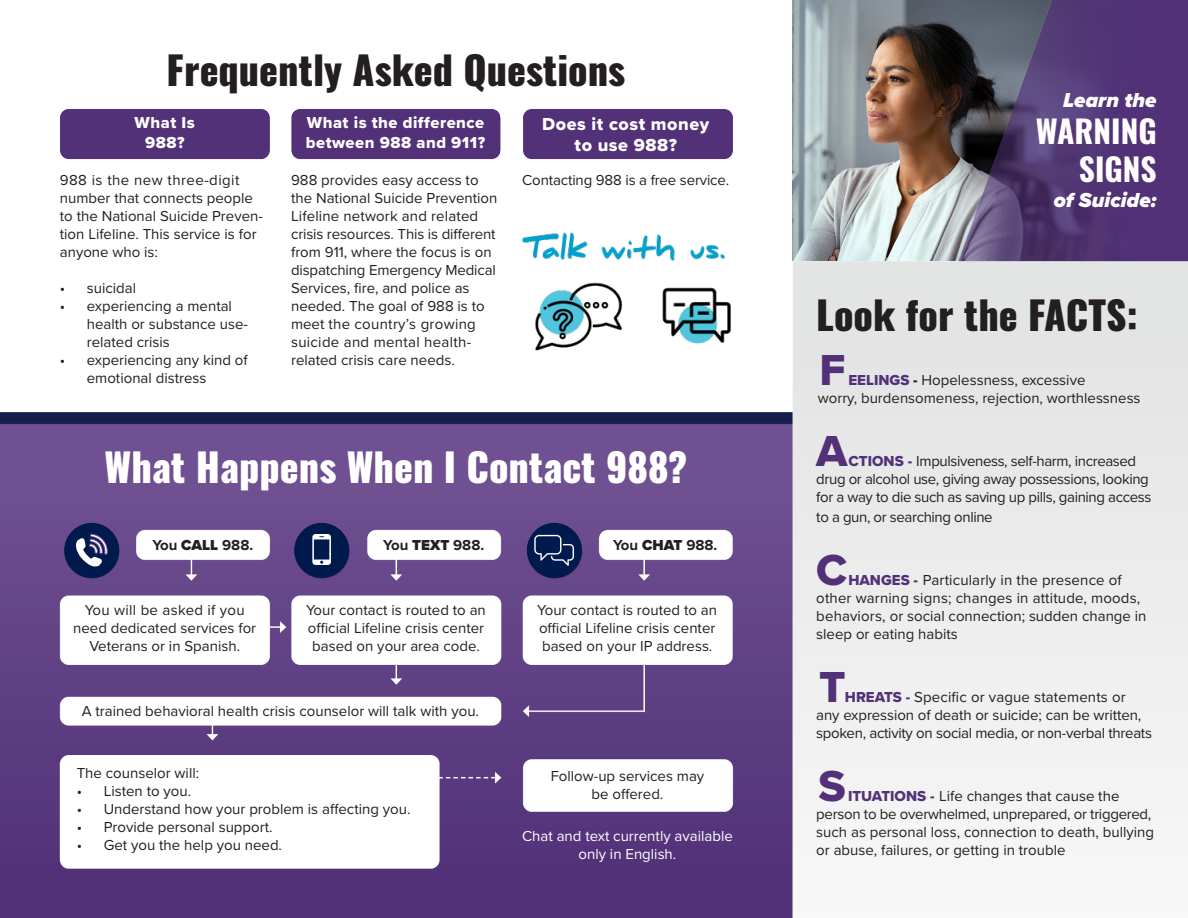
<style>
.page{position:relative;width:1188px;height:918px;background:#fff}
.page>*{position:absolute;margin:0;border:0;box-sizing:border-box;transform-origin:0 0}
.t1{font:45px "Proxima Nova Extrabld";color:#523178}
.t2{font:800 39px "Oswald";color:#231f20}
.t3{font:800 39px "Oswald";color:#fff}
.t4{font:700 31.5px/37.8px "Oswald";color:#fff;text-align:right}
.t5{font:italic 900 21px "Proxima Nova";color:#fff}
.t6{font:18px/21.6px "Proxima Nova Extrabld";letter-spacing:.03em;color:#fff;text-align:center}
.t7{font:16.5px/19.8px "Proxima Nova Extrabld";letter-spacing:.03em;color:#fff}
.t8{font:15px/18px "Proxima Nova";color:#231f20}
.t9{font:15px/18px "Proxima Nova";letter-spacing:-.025em;color:#231f20}
.t10{font:15px/18px "Proxima Nova";color:#fff;text-align:center}
.t11{font:700 15px "Proxima Nova";color:#231f20}
.s1{font-weight:900}
.s2{font-family:"Proxima Nova Extrabld";color:#523178}
.s3{font-family:"Proxima Nova Extrabld"}
</style>
<div class="page">
<img style="left:0;top:0;width:1188px;height:918px">
<img style="left:522px;top:232px;width:209px;height:118px">
<div style="left:64px;top:523px;width:55px;height:55px;background:#001a4e;border-radius:50%"></div>
<div style="left:294px;top:523px;width:55px;height:55px;background:#001a4e;border-radius:50%"></div>
<div style="left:527px;top:523px;width:55px;height:55px;background:#001a4e;border-radius:50%"></div>
<svg style="left:76px;top:534px;width:32px;height:33px"></svg>
<svg style="left:312px;top:534px;width:19px;height:31px"></svg>
<svg style="left:534px;top:535px;width:40px;height:31px"></svg>
<p class="t2" style="left:167px;top:49px;width:460px">Frequently Asked Questions</p>
<p class="t7" style="left:135px;top:113px;width:62px;text-align:center">What Is<br>988?</p>
<p class="t8" style="left:60px;top:171px;width:205px">988 is the new three-digit number that connects people to the National Suicide Preven&shy;tion Lifeline. This service is for anyone who is:</p>
<p class="t8" style="left:60px;top:279px;width:78px">• suicidal</p>
<p class="t8" style="left:87px;top:297px;width:163px;text-indent:-27px">• experiencing a mental health or substance use&shy;related crisis</p>
<p class="t8" style="left:87px;top:351px;width:162px;text-indent:-27px">• experiencing any kind of emotional distress</p>
<p class="t7" style="left:306px;top:113px;width:181px">What is the difference between 988 and 911?</p>
<p class="t6" style="left:542px;top:113px;width:168px">Does it cost money to use 988?</p>
<p class="t8" style="left:291px;top:171px;width:208px">988 provides easy access to the National Suicide Prevention<br>Lifeline network and related crisis resources. This is different from 911, where the focus is on dispatching Emergency Medical<br>Services, fire, and police as needed. The goal of 988 is to meet the country’s growing suicide and mental health&shy;related crisis care needs.</p>
<p class="t8" style="left:522px;top:171px;width:208px">Contacting 988 is a free service.</p>
<p class="t3" style="left:105px;top:447px;width:584px">What Happens When I Contact 988?</p>
<p class="t11" style="left:152px;top:534px;width:102px">You <span class="s1">CALL</span> 988.</p>
<p class="t11" style="left:383px;top:534px;width:102px">You <span class="s1">TEXT</span> 988.</p>
<p class="t11" style="left:613px;top:534px;width:106px">You <span class="s1">CHAT</span> 988.</p>
<p class="t8" style="left:73px;top:600px;width:184px;text-align:center">You will be asked if you need dedicated services for<br>Veterans or in Spanish.</p>
<p class="t8" style="left:306px;top:600px;width:181px;text-align:justify">Your contact is routed to an official Lifeline crisis center based on your area code.</p>
<p class="t8" style="left:82px;top:702px;width:399px">A trained behavioral health crisis counselor will talk with you.</p>
<p class="t8" style="left:77px;top:763px;width:124px">The counselor will:</p>
<p class="t8" style="left:77px;top:781px;width:116px">• Listen to you.</p>
<p class="t8" style="left:77px;top:799px;width:335px">• Understand how your problem is affecting you.</p>
<p class="t8" style="left:77px;top:817px;width:197px">• Provide personal support.</p>
<p class="t8" style="left:77px;top:835px;width:207px">• Get you the help you need.</p>
<p class="t8" style="left:537px;top:600px;width:181px;text-align:justify">Your contact is routed to an official Lifeline crisis center based on your IP address.</p>
<p class="t8" style="left:551px;top:766px;width:155px;text-align:center">Follow-up services may be offered.</p>
<p class="t10" style="left:522px;top:826px;width:212px">Chat and text currently available only in English.</p>
<p class="t5" style="left:1063px;top:84px;width:95px">Learn the</p>
<p class="t4" style="left:1036px;top:115px;width:122px">WARNING<br>SIGNS</p>
<p class="t5" style="left:1054px;top:185px;width:105px">of Suicide:</p>
<p class="t2" style="left:816px;top:295px;width:324px">Look for the FACTS:</p>
<p class="t1" style="left:820px;top:336px;width:28px">F</p>
<p class="t8" style="left:818px;top:370px;width:324px;text-indent:31px"><span class="s2">EELINGS</span> <span class="s3">-</span> Hopelessness, excessive<br>worry, burdensomeness, rejection, worthlessness</p>
<p class="t1" style="left:816px;top:417px;width:33px">A</p>
<p class="t9" style="left:816px;top:451px;width:337px;text-indent:32px"><span class="s2">CTIONS -</span> Impulsiveness, self-harm, increased drug or alcohol use, giving away possessions, looking for a way to die such as saving up pills, gaining access</p>
<p class="t9" style="left:816px;top:507px;width:178px">to a gun, or searching online</p>
<p class="t1" style="left:816px;top:536px;width:33px">C</p>
<p class="t8" style="left:816px;top:570px;width:332px;text-indent:32px"><span class="s2">HANGES -</span> Particularly in the presence of other warning signs; changes in attitude, moods, behaviors, or social connection; sudden change in sleep or eating habits</p>
<p class="t1" style="left:819px;top:653px;width:28px">T</p>
<p class="t8" style="left:816px;top:687px;width:337px;text-indent:29px"><span class="s2">HREATS -</span> Specific or vague statements or any expression of death or suicide; can be written, spoken, activity on social media, or non-verbal threats</p>
<p class="t1" style="left:819px;top:752px;width:29px">S</p>
<p class="t8" style="left:816px;top:786px;width:339px;text-indent:32px"><span class="s2">ITUATIONS -</span> Life changes that cause the person to be overwhelmed, unprepared, or triggered, such as personal loss, connection to death, bullying or abuse, failures, or getting in trouble</p>
</div>
